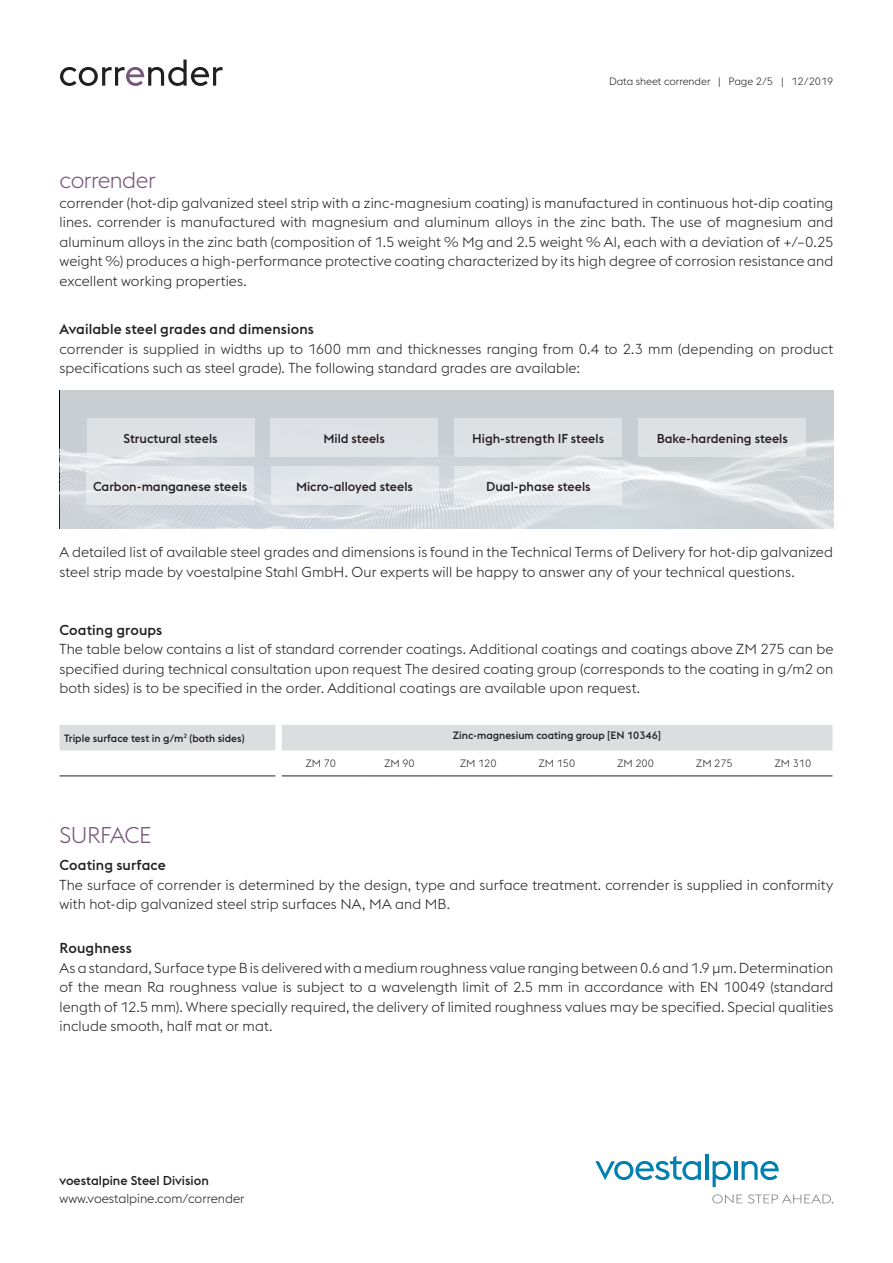
<style>
.page{position:relative;width:893px;height:1263px;background:#fff}
.page>*{position:absolute;margin:0;border:0;box-sizing:border-box;transform-origin:0 0}
.t1{font:300 22.5px "voestalpine";letter-spacing:-.02em;color:#77587a}
.t2{font:300 14.25px/19.5px "voestalpine";letter-spacing:.005em;color:#231f20;text-align:justify}
.t3{font:500 14.25px "voestalpine";letter-spacing:.01em;color:#231f20}
.t4{font:500 12.75px "voestalpine";color:#231f20}
.t5{font:300 12.75px "voestalpine";color:#231f20}
.t6{font:500 10.5px "voestalpine";color:#231f20}
.t7{font:300 10.5px "voestalpine";color:#231f20}
</style>
<div class="page">
<svg style="left:60px;top:60px;width:162px;height:26px"></svg>
<svg style="left:595px;top:1156px;width:106px;height:24px"></svg>
<hr style="left:705px;top:1154px;width:3px;height:26px;background:#007fb1">
<svg style="left:713px;top:1161px;width:18px;height:26px"></svg>
<hr style="left:734px;top:1161px;width:3px;height:19px;background:#007fb1">
<svg style="left:741px;top:1161px;width:38px;height:19px"></svg>
<svg style="left:712px;top:1194px;width:30px;height:9px"></svg>
<svg style="left:748px;top:1194px;width:85px;height:9px"></svg>
<img style="left:60px;top:390px;width:773px;height:139px">
<div style="left:87px;top:418px;width:167px;height:39px;background:#dee1e4"></div>
<div style="left:270px;top:418px;width:168px;height:39px;background:#dee1e5"></div>
<div style="left:454px;top:418px;width:168px;height:39px;background:#dee1e4"></div>
<div style="left:87px;top:466px;width:167px;height:39px;background:#e3e6ea"></div>
<div style="left:271px;top:466px;width:167px;height:39px;background:#e3e6ea"></div>
<div style="left:639px;top:418px;width:167px;height:39px;background:#dee1e4"></div>
<div style="left:455px;top:466px;width:167px;height:39px;background:#e9ecee"></div>
<div style="left:60px;top:725px;width:772px;height:25px;background:#dcdddf"></div>
<hr style="left:60px;top:776px;width:215px;height:1px;background:#231f20">
<hr style="left:282px;top:776px;width:78px;height:1px;background:#231f20">
<hr style="left:360px;top:776px;width:79px;height:1px;background:#231f20">
<hr style="left:439px;top:776px;width:79px;height:1px;background:#231f20">
<hr style="left:518px;top:776px;width:78px;height:1px;background:#231f20">
<hr style="left:596px;top:776px;width:79px;height:1px;background:#231f20">
<hr style="left:675px;top:776px;width:79px;height:1px;background:#231f20">
<hr style="left:754px;top:776px;width:78px;height:1px;background:#231f20">
<p class="t7" style="left:609px;top:75px;width:226px">Data sheet corrender | Page 2/5 | 12/2019</p>
<h1 class="t1" style="left:60px;top:167px;width:98px">corrender</h1>
<p class="t2" style="left:60px;top:193px;width:775px">corrender (hot-dip galvanized steel strip with a zinc-magnesium coating) is manufactured in continuous hot-dip coating lines. corrender is manufactured with magnesium and aluminum alloys in the zinc bath. The use of magnesium and aluminum alloys in the zinc bath (composition of 1.5 weight % Mg and 2.5 weight % Al, each with a deviation of +/–0.25 weight %) produces a high-performance protective coating characterized by its high degree of corrosion resistance and excellent working properties.</p>
<p class="t3" style="left:60px;top:321px;width:256px">Available steel grades and dimensions</p>
<p class="t2" style="left:60px;top:339px;width:775px">corrender is supplied in widths up to 1600 mm and thicknesses ranging from 0.4 to 2.3 mm (depending on product specifications such as steel grade). The following standard grades are available:</p>
<p class="t4" style="left:123px;top:431px;width:96px">Structural steels</p>
<p class="t4" style="left:323px;top:431px;width:63px">Mild steels</p>
<p class="t4" style="left:472px;top:431px;width:133px">High-strength IF steels</p>
<p class="t4" style="left:93px;top:478px;width:156px">Carbon-manganese steels</p>
<p class="t4" style="left:296px;top:478px;width:118px">Micro-alloyed steels</p>
<p class="t4" style="left:486px;top:478px;width:106px">Dual-phase steels</p>
<p class="t4" style="left:657px;top:431px;width:133px">Bake-hardening steels</p>
<p class="t2" style="left:60px;top:542px;width:775px">A detailed list of available steel grades and dimensions is found in the Technical Terms of Delivery for hot-dip galvanized steel strip made by voestalpine Stahl GmbH. Our experts will be happy to answer any of your technical questions.</p>
<p class="t3" style="left:60px;top:621px;width:104px">Coating groups</p>
<p class="t2" style="left:60px;top:639px;width:775px">The table below contains a list of standard corrender coatings. Additional coatings and coatings above ZM 275 can be specified during technical consultation upon request The desired coating group (corresponds to the coating in g/m2 on both sides) is to be specified in the order. Additional coatings are available upon request.</p>
<p class="t6" style="left:64px;top:732px;width:182px">Triple surface test in g/m<sup>2</sup> (both sides)</p>
<p class="t6" style="left:453px;top:729px;width:210px">Zinc-magnesium coating group [EN 10346]</p>
<p class="t7" style="left:306px;top:758px;width:32px">ZM 70</p>
<p class="t7" style="left:384px;top:758px;width:32px">ZM 90</p>
<p class="t7" style="left:460px;top:758px;width:38px">ZM 120</p>
<p class="t7" style="left:539px;top:758px;width:38px">ZM 150</p>
<p class="t7" style="left:617px;top:758px;width:38px">ZM 200</p>
<p class="t7" style="left:696px;top:758px;width:38px">ZM 275</p>
<p class="t7" style="left:775px;top:758px;width:38px">ZM 310</p>
<h1 class="t1" style="left:60px;top:822px;width:93px">SURFACE</h1>
<p class="t3" style="left:60px;top:856px;width:108px">Coating surface</p>
<p class="t2" style="left:60px;top:875px;width:775px">The surface of corrender is determined by the design, type and surface treatment. corrender is supplied in conformity with hot-dip galvanized steel strip surfaces NA, MA and MB.</p>
<p class="t3" style="left:60px;top:939px;width:74px">Roughness</p>
<p class="t2" style="left:60px;top:958px;width:775px">As a standard, Surface type B is delivered with a medium roughness value ranging between 0.6 and 1.9 μm. Determination of the mean Ra roughness value is subject to a wavelength limit of 2.5 mm in accordance with EN 10049 (standard length of 12.5 mm). Where specially required, the delivery of limited roughness values may be specified. Special qualities include smooth, half mat or mat.</p>
<p class="t4" style="left:60px;top:1173px;width:151px">voestalpine Steel Division</p>
<p class="t5" style="left:60px;top:1191px;width:187px">www.voestalpine.com/corrender</p>
</div>
